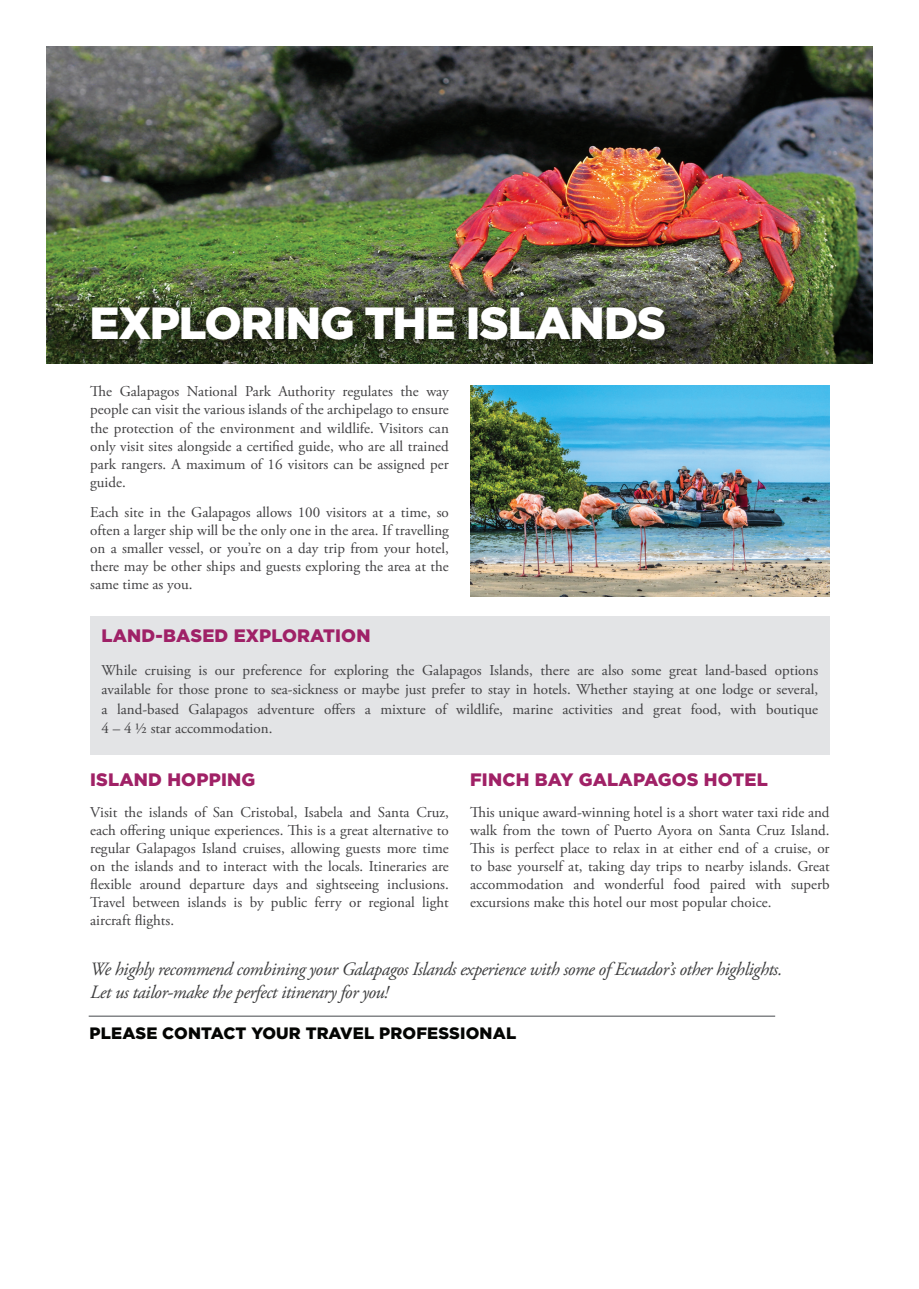
<style>
.page{position:relative;width:919px;height:1289px;background:#fff}
.page>*{position:absolute;margin:0;border:0;box-sizing:border-box;transform-origin:0 0}
.t1{font:900 45px "Gotham";letter-spacing:-.025em;color:#fff}
.t2{font:italic 18.75px/22.5px "Adobe Garamond Pro";letter-spacing:-.025em;color:#3e3e3f}
.t3{font:900 18px "Gotham";letter-spacing:.01em;color:#a02166}
.t4{font:900 18px "Gotham";letter-spacing:.01em;color:#9f2167}
.t5{font:900 16.5px "Gotham";letter-spacing:.01em;color:#040503}
.t6{font:15px/18px "Adobe Garamond Pro";color:#403f41;text-align:justify}
</style>
<div class="page">
<img style="left:47px;top:47px;width:825px;height:244px">
<svg style="left:47px;top:291px;width:825px;height:72px;background:#3f4a2e"></svg>
<div style="left:86px;top:301px;width:590px;height:51px;background:#231f20;opacity:.3"></div>
<div style="left:90px;top:616px;width:739px;height:139px;background:#e3e4e6"></div>
<img style="left:470px;top:385px;width:359px;height:212px">
<hr style="left:89px;top:1015px;width:686px;height:1px;background:#838588">
<h1 class="t1" style="left:89px;top:297px;width:578px">EXPLORING THE ISLANDS</h1>
<p class="t6" style="left:90px;top:383px;width:360px">The Galapagos National Park Authority regulates the way people can visit the various islands of the archipelago to ensure the protection of the environment and wildlife. Visitors can only visit sites alongside a certified guide, who are all trained park rangers. A maximum of 16 visitors can be assigned per guide.</p>
<p class="t6" style="left:90px;top:504px;width:360px">Each site in the Galapagos allows 100 visitors at a time, so often a larger ship will be the only one in the area. If travelling on a smaller vessel, or you’re on a day trip from your hotel, there may be other ships and guests exploring the area at the same time as you.</p>
<p class="t4" style="left:101px;top:625px;width:270px">LAND-BASED EXPLORATION</p>
<p class="t6" style="left:101px;top:660px;width:718px;line-height:19.5px">While cruising is our preference for exploring the Galapagos Islands, there are also some great land-based options available for those prone to sea-sickness or maybe just prefer to stay in hotels. Whether staying at one lodge or several, a land-based Galapagos adventure offers a mixture of wildlife, marine activities and great food, with boutique 4 – 4 ½ star accommodation.</p>
<p class="t3" style="left:90px;top:769px;width:166px">ISLAND HOPPING</p>
<p class="t6" style="left:90px;top:803px;width:360px">Visit the islands of San Cristobal, Isabela and Santa Cruz, each offering unique experiences. This is a great alternative to regular Galapagos Island cruises, allowing guests more time on the islands and to interact with the locals. Itineraries are flexible around departure days and sightseeing inclusions.<br>Travel between islands is by public ferry or regional light aircraft flights.</p>
<p class="t3" style="left:470px;top:769px;width:299px">FINCH BAY GALAPAGOS HOTEL</p>
<p class="t6" style="left:470px;top:803px;width:361px">This unique award-winning hotel is a short water taxi ride and walk from the town of Puerto Ayora on Santa Cruz Island.<br>This is perfect place to relax in at either end of a cruise, or to base yourself at, taking day trips to nearby islands. Great accommodation and wonderful food paired with superb excursions make this hotel our most popular choice.</p>
<p class="t2" style="left:90px;top:958px;width:693px">We highly recommend combining your Galapagos Islands experience with some of Ecuador’s other highlights.<br>Let us tailor-make the perfect itinerary for you!</p>
<p class="t5" style="left:90px;top:1023px;width:428px">PLEASE CONTACT YOUR TRAVEL PROFESSIONAL</p>
</div>
